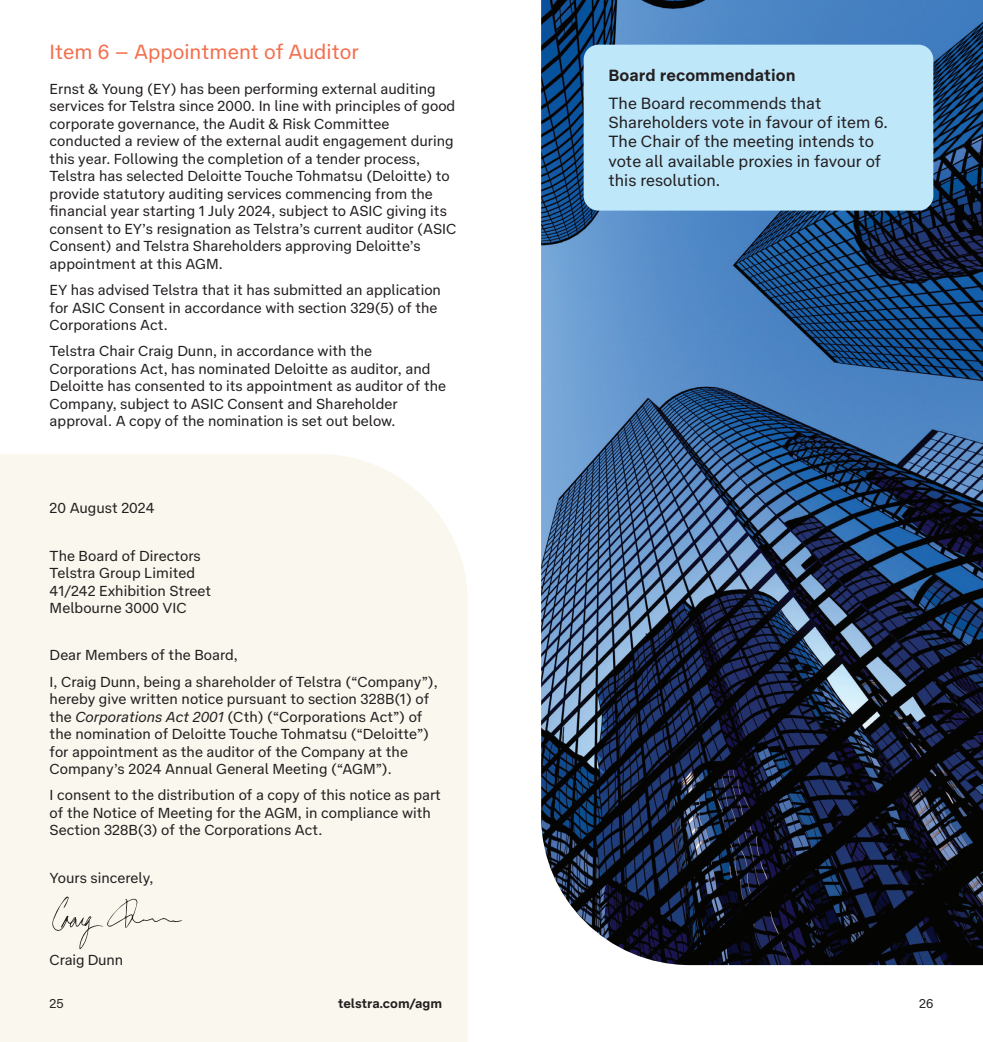
<style>
.page{position:relative;width:983px;height:1042px;background:#fff}
.page>*{position:absolute;margin:0;border:0;box-sizing:border-box;transform-origin:0 0}
.t1{font:21px "Telstra Text";color:#f36f4e}
.t2{font:16.62px/19.2px "Telstra Text";color:#231f20}
.t3{font:700 16.62px "Telstra Text";color:#231f20}
.t4{font:14.88px/17.5px "Telstra Text";color:#231f20}
.t5{font:700 13.12px "Telstra Text";color:#231f20}
.t6{font:13.12px "Telstra Text";color:#231f20}
.s1{font-style:italic}
</style>
<div class="page">
<img style="left:541px;top:0;width:441px;height:965px">
<div style="left:583px;top:45px;width:350px;height:166px;background:#bee7fa;border-radius:15px"></div>
<div style="left:0;top:454px;width:468px;height:588px;background:#faf7ee"></div>
<svg style="left:52px;top:896px;width:130px;height:53px;background:#efece3"></svg>
<h3 class="t1" style="left:50px;top:36px;width:311px">Item 6 – Appointment of Auditor</h3>
<p class="t4" style="left:50px;top:79px;width:408px">Ernst &amp; Young (EY) has been performing external auditing services for Telstra since 2000. In line with principles of good corporate governance, the Audit &amp; Risk Committee conducted a review of the external audit engagement during this year. Following the completion of a tender process, Telstra has selected Deloitte Touche Tohmatsu (Deloitte) to provide statutory auditing services commencing from the financial year starting 1 July 2024, subject to ASIC giving its consent to EY’s resignation as Telstra’s current auditor (ASIC Consent) and Telstra Shareholders approving Deloitte’s appointment at this AGM.</p>
<p class="t4" style="left:50px;top:280px;width:393px">EY has advised Telstra that it has submitted an application for ASIC Consent in accordance with section 329(5) of the<br>Corporations Act.</p>
<p class="t4" style="left:50px;top:342px;width:398px">Telstra Chair Craig Dunn, in accordance with the Corporations Act, has nominated Deloitte as auditor, and Deloitte has consented to its appointment as auditor of the Company, subject to ASIC Consent and Shareholder approval. A copy of the nomination is set out below.</p>
<p class="t4" style="left:50px;top:499px;width:106px">20 August 2024</p>
<p class="t4" style="left:50px;top:546px;width:163px">The Board of Directors<br>Telstra Group Limited<br>41/242 Exhibition Street<br>Melbourne 3000 VIC</p>
<p class="t4" style="left:50px;top:641px;width:389px;line-height:26.2px">Dear Members of the Board,<br>I, Craig Dunn, being a shareholder of Telstra (“Company”),</p>
<p class="t4" style="left:50px;top:689px;width:381px">hereby give written notice pursuant to section 328B(1) of the <span class="s1">Corporations Act 2001</span> (Cth) (“Corporations Act”) of the nomination of Deloitte Touche Tohmatsu (“Deloitte”) for appointment as the auditor of the Company at the Company’s 2024 Annual General Meeting (“AGM”).</p>
<p class="t4" style="left:50px;top:786px;width:393px">I consent to the distribution of a copy of this notice as part of the Notice of Meeting for the AGM, in compliance with<br>Section 328B(3) of the Corporations Act.</p>
<p class="t4" style="left:50px;top:868px;width:105px">Yours sincerely,</p>
<p class="t4" style="left:50px;top:951px;width:75px">Craig Dunn</p>
<p class="t6" style="left:50px;top:993px;width:16px">25</p>
<p class="t5" style="left:338px;top:993px;width:106px">telstra.com/agm</p>
<h4 class="t3" style="left:608px;top:62px;width:188px">Board recommendation</h4>
<p class="t2" style="left:608px;top:92px;width:281px">The Board recommends that<br>Shareholders vote in favour of item 6.<br>The Chair of the meeting intends to vote all available proxies in favour of this resolution.</p>
<p class="t6" style="left:918px;top:993px;width:16px">26</p>
</div>
